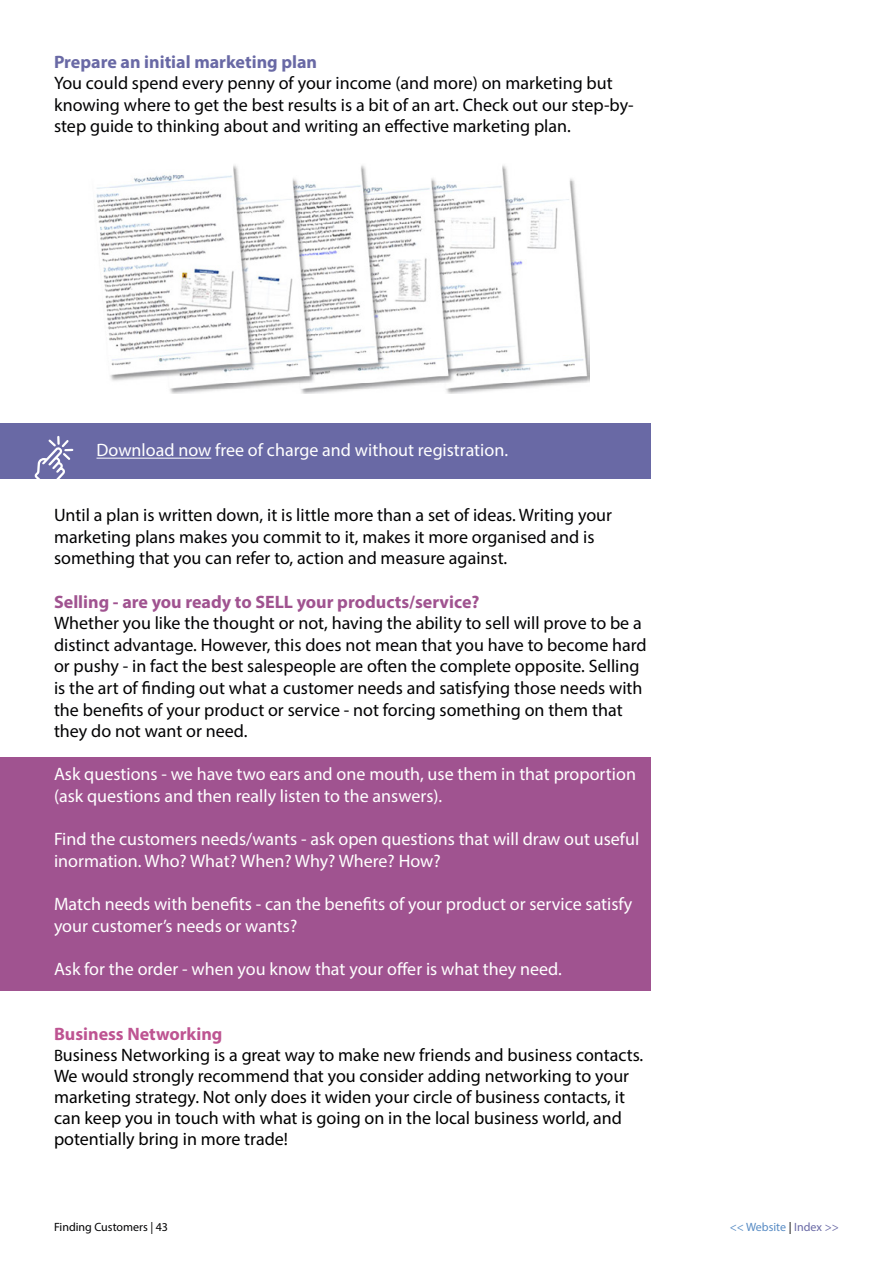
<style>
.page{position:relative;width:893px;height:1263px;background:#fff}
.page>*{position:absolute;margin:0;border:0;box-sizing:border-box;transform-origin:0 0}
.t1{font:18px/21.6px "Myriad Pro";color:#020203}
.t2{font:18px/21.6px "Myriad Pro";color:#fff}
.t3{font:18px/21px "Myriad Pro";color:#000}
.t4{font:700 18px "Myriad Pro";color:#a05390}
.t5{font:700 18px "Myriad Pro";color:#6969a5}
.t6{font:12px "Myriad Pro";color:#020203}
.t7{font:12px "Myriad Pro";color:#578bc4}
.s1{font-weight:700;color:#be5492}
.s2{font-size:16.5px}
.s3{color:#020203}
.s4{color:#6969a5}
</style>
<div class="page">
<div style="left:0;top:424px;width:651px;height:55px;background:#6969a5"></div>
<div style="left:0;top:757px;width:651px;height:233px;background:#a05390"></div>
<hr style="left:97px;top:458px;width:114px;height:1px;background:#fff">
<img style="left:96px;top:165px;width:493px;height:228px">
<svg style="left:34px;top:436px;width:39px;height:43px"></svg>
<p class="t5" style="left:54px;top:50px;width:265px">Prepare an initial marketing plan</p>
<p class="t1" style="left:54px;top:72px;width:581px">You could spend every penny of your income (and more) on marketing but knowing where to get the best results is a bit of an art. Check out our step-by&shy;step guide to thinking about and writing an effective marketing plan.</p>
<p class="t2" style="left:97px;top:439px;width:413px">Download now free of charge and without registration.</p>
<p class="t1" style="left:54px;top:504px;width:559px">Until a plan is written down, it is little more than a set of ideas. Writing your marketing plans makes you commit to it, makes it more organised and is something that you can refer to, action and measure against.</p>
<p class="t4" style="left:54px;top:590px;width:427px">Selling - are you ready to SELL your products/service?</p>
<p class="t1" style="left:54px;top:612px;width:594px">Whether you like the thought or not, having the ability to sell will prove to be a distinct advantage. However, this does not mean that you have to become hard or pushy - in fact the best salespeople are often the complete opposite. Selling is the art of finding out what a customer needs and satisfying those needs with the benefits of your product or service - not forcing something on them that they do not want or need.</p>
<p class="t2" style="left:54px;top:763px;width:583px">Ask questions - we have two ears and one mouth, use them in that proportion (ask questions and then really listen to the answers).</p>
<p class="t2" style="left:54px;top:828px;width:587px">Find the customers needs/wants - ask open questions that will draw out useful inormation. Who? What? When? Why? Where? How?</p>
<p class="t2" style="left:54px;top:893px;width:580px">Match needs with benefits - can the benefits of your product or service satisfy your customer’s needs or wants?</p>
<p class="t2" style="left:54px;top:958px;width:509px">Ask for the order - when you know that your offer is what they need.</p>
<p class="t3" style="left:54px;top:1023px;width:591px"><span class="s1">Business Networking<br></span><span class="s2">B</span>usiness Networking is a great way to make new friends and business contacts.<br>We would strongly recommend that you consider adding networking to your marketing strategy. Not only does it widen your circle of business contacts, it can keep you in touch with what is going on in the local business world, and potentially bring in more trade!</p>
<p class="t6" style="left:54px;top:1219px;width:116px">Finding Customers | 43</p>
<p class="t7" style="left:730px;top:1219px;width:111px">&lt;&lt; Website <span class="s3">|</span> <span class="s4">Index &gt;&gt;</span></p>
</div>
